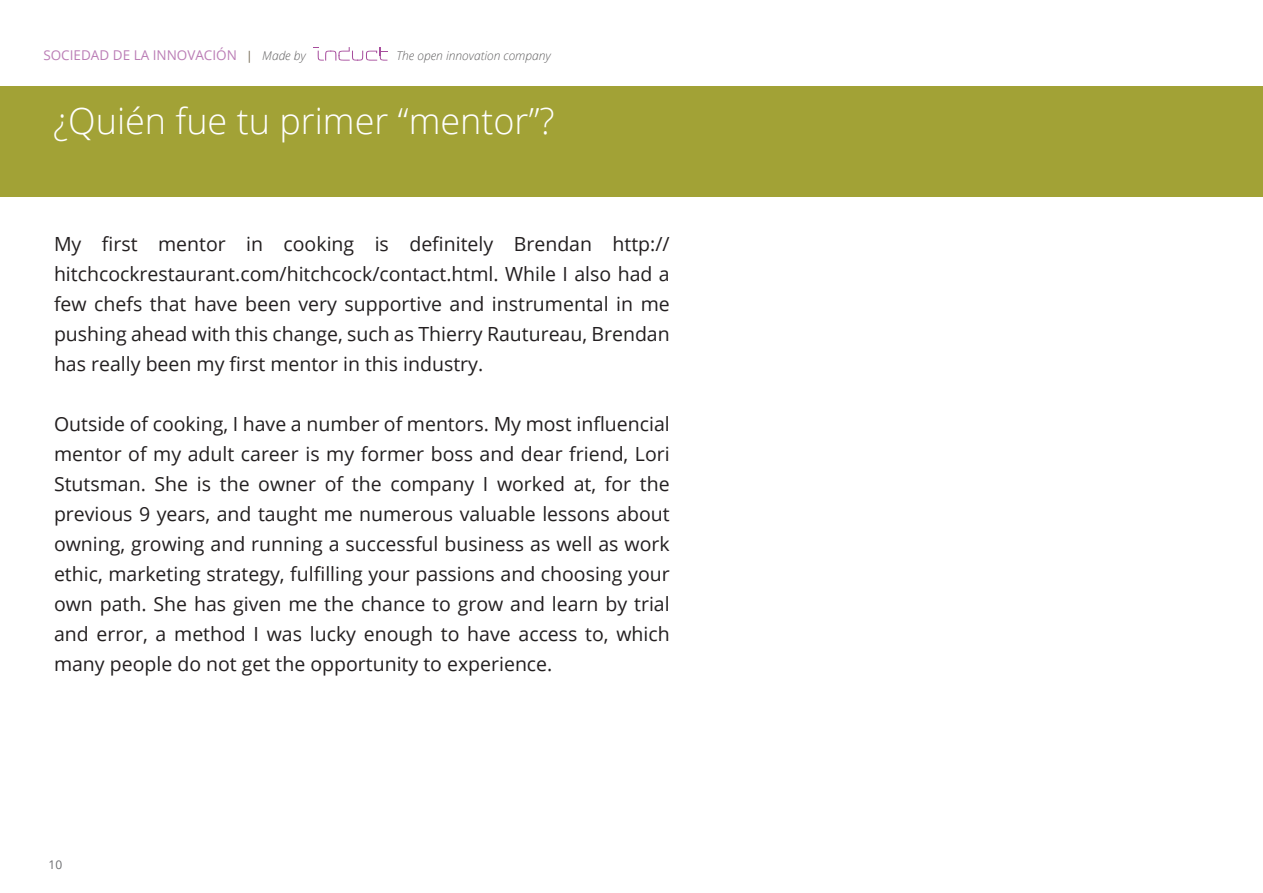
<style>
.page{position:relative;width:1263px;height:893px;background:#fff}
.page>*{position:absolute;margin:0;border:0;box-sizing:border-box;transform-origin:0 0}
.t1{font:300 36px "Open Sans";color:#fff}
.t2{font:19.5px/30px "Open Sans";color:#231f20;text-align:justify}
.t3{font:13.5px "Open Sans";color:#bb7eb6}
.t4{font:italic 300 12px "Open Sans";color:#605f60}
.t5{font:12px "Open Sans";color:#6c6d70}
.s1{font-size:12px;color:#6f654e}
.s2{font-weight:300;font-style:italic;font-size:12px;color:#605f60}
</style>
<div class="page">
<svg style="left:313px;top:47px;width:74px;height:14px"></svg>
<div style="left:0;top:87px;width:1263px;height:110px;background:#a2a236"></div>
<p class="t3" style="left:43px;top:46px;width:264px">SOCIEDAD DE LA INNOVACIÓN <span class="s1">|</span> <span class="s2">Made by</span></p>
<p class="t4" style="left:396px;top:48px;width:156px">The open innovation company</p>
<h1 class="t1" style="left:53px;top:96px;width:503px">¿Quién fue tu primer “mentor”?</h1>
<p class="t2" style="left:54px;top:228px;width:617px">My first mentor in cooking is definitely Brendan http:// hitchcockrestaurant.com/hitchcock/contact.html. While I also had a few chefs that have been very supportive and instrumental in me pushing ahead with this change, such as Thierry Rautureau, Brendan has really been my first mentor in this industry.</p>
<p class="t2" style="left:54px;top:408px;width:617px">Outside of cooking, I have a number of mentors. My most influencial mentor of my adult career is my former boss and dear friend, Lori Stutsman. She is the owner of the company I worked at, for the previous 9 years, and taught me numerous valuable lessons about owning, growing and running a successful business as well as work ethic, marketing strategy, fulfilling your passions and choosing your own path. She has given me the chance to grow and learn by trial and error, a method I was lucky enough to have access to, which many people do not get the opportunity to experience.</p>
<p class="t5" style="left:49px;top:857px;width:15px">10</p>
</div>
